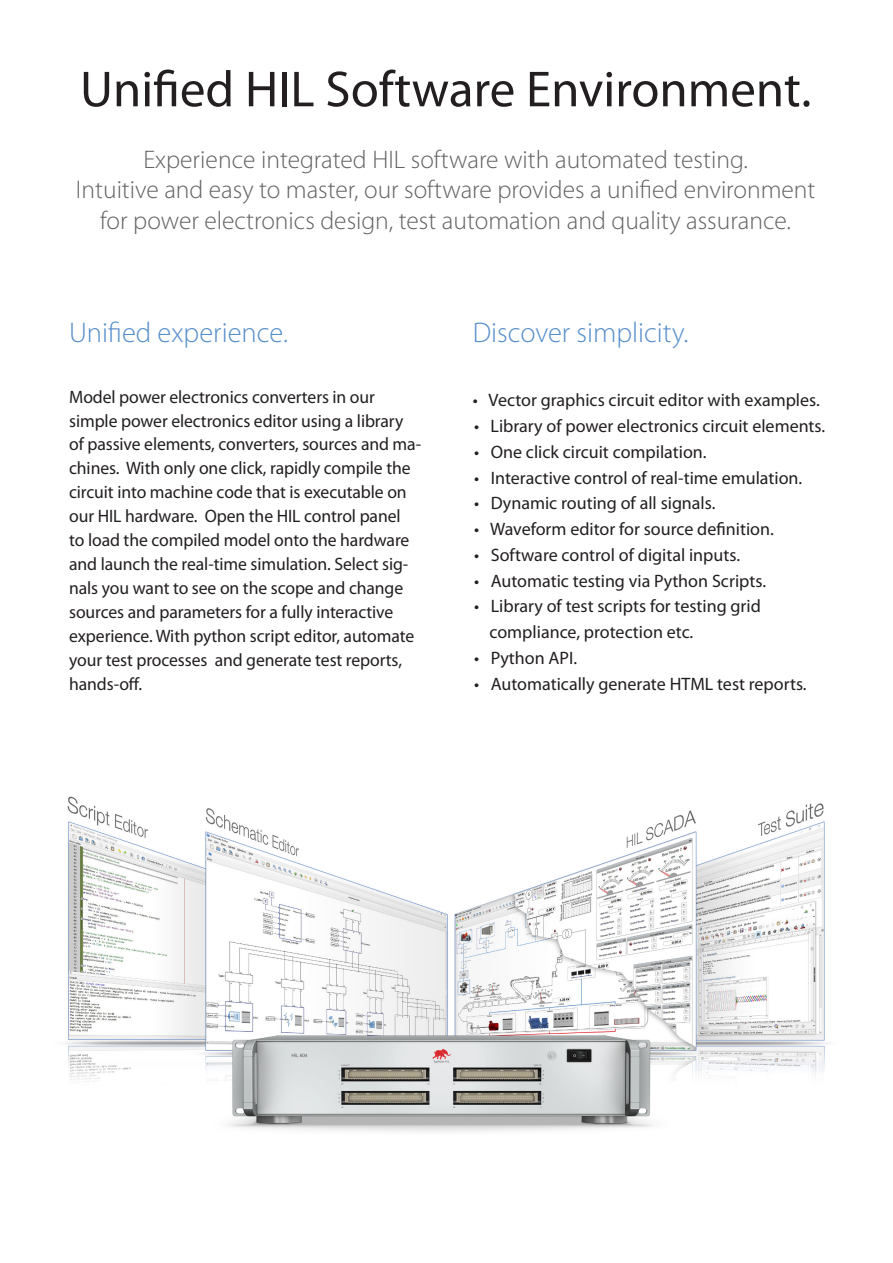
<style>
.page{position:relative;width:893px;height:1263px;background:#fff}
.page>*{position:absolute;margin:0;border:0;box-sizing:border-box;transform-origin:0 0}
.t1{font:51px "Myriad Pro";color:#231f20}
.t2{font:300 28.5px "Myriad Pro";color:#578fcb}
.t3{font:300 25.5px/30.6px "Myriad Pro";color:#636366;text-align:center}
.t4{font:18px/23.9px "Myriad Pro";letter-spacing:-.005em;color:#231f20}
</style>
<div class="page">
<img style="left:65px;top:796px;width:763px;height:336px">
<p class="t1" style="left:80px;top:61px;width:733px">Unified HIL Software Environment.</p>
<p class="t3" style="left:143px;top:144px;width:606px">Experience integrated HIL software with automated testing.</p>
<p class="t3" style="left:76px;top:175px;width:741px">Intuitive and easy to master, our software provides a unified environment for power electronics design, test automation and quality assurance.</p>
<p class="t2" style="left:69px;top:317px;width:220px">Unified experience.</p>
<p class="t4" style="left:69px;top:385px;width:353px">Model power electronics converters in our simple power electronics editor using a library of passive elements, converters, sources and ma&shy;chines. With only one click, rapidly compile the circuit into machine code that is executable on our HIL hardware. Open the HIL control panel<br>to load the compiled model onto the hardware and launch the real-time simulation. Select sig&shy;nals you want to see on the scope and change sources and parameters for a fully interactive experience. With python script editor, automate your test processes and generate test reports, hands-off.</p>
<p class="t2" style="left:473px;top:317px;width:217px">Discover simplicity.</p>
<p class="t4" style="left:473px;top:389px;width:349px">• Vector graphics circuit editor with examples.</p>
<p class="t4" style="left:474px;top:414px;width:353px">• Library of power electronics circuit elements.</p>
<p class="t4" style="left:474px;top:440px;width:234px">• One click circuit compilation.</p>
<p class="t4" style="left:474px;top:466px;width:330px">• Interactive control of real-time emulation.</p>
<p class="t4" style="left:474px;top:492px;width:243px">• Dynamic routing of all signals.</p>
<p class="t4" style="left:474px;top:517px;width:301px">• Waveform editor for source definition.</p>
<p class="t4" style="left:474px;top:543px;width:267px">• Software control of digital inputs.</p>
<p class="t4" style="left:474px;top:569px;width:293px">• Automatic testing via Python Scripts.</p>
<p class="t4" style="left:474px;top:595px;width:288px">• Library of test scripts for testing grid</p>
<p class="t4" style="left:489px;top:620px;width:205px">compliance, protection etc.</p>
<p class="t4" style="left:474px;top:646px;width:104px">• Python API.</p>
<p class="t4" style="left:474px;top:672px;width:334px">• Automatically generate HTML test reports.</p>
</div>
